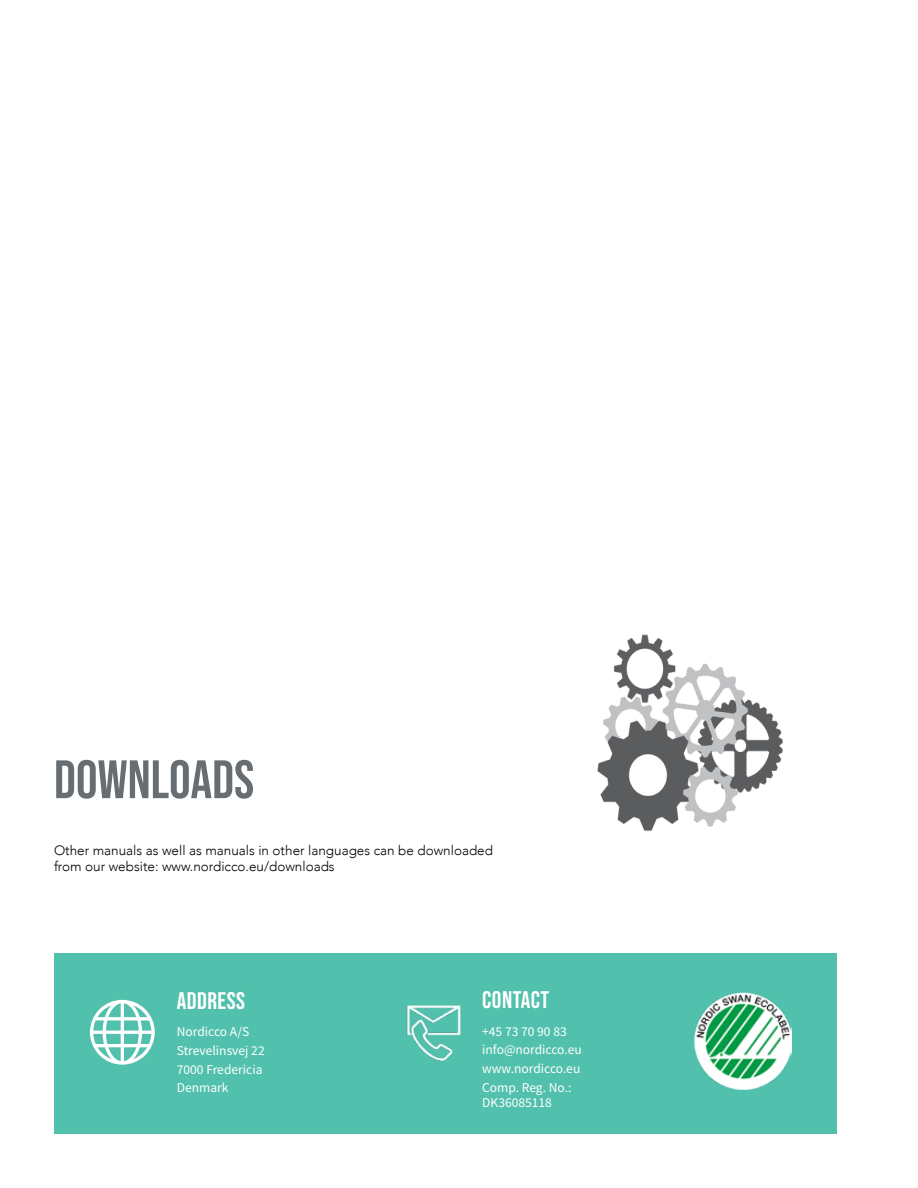
<style>
.page{position:relative;width:918px;height:1188px;background:#fff}
.page>*{position:absolute;margin:0;border:0;box-sizing:border-box;transform-origin:0 0}
.t1{font:54px "Bebas Neue";color:#676d70}
.t2{font:24px "Bebas Neue";letter-spacing:.02em;color:#fff}
.t3{font:13.5px/18.8px "Source Sans Pro";color:#fff}
.t4{font:300 13.5px/16.2px "Avenir";color:#000}
</style>
<div class="page">
<div style="left:54px;top:954px;width:783px;height:180px;background:#51c0ac"></div>
<img style="left:406px;top:1005px;width:55px;height:56px">
<img style="left:694px;top:992px;width:97px;height:98px">
<svg style="left:90px;top:1000px;width:65px;height:65px"></svg>
<img style="left:597px;top:634px;width:186px;height:197px">
<h1 class="t1" style="left:54px;top:749px;width:202px">DOWNLOADS</h1>
<p class="t4" style="left:54px;top:842px;width:441px">Other manuals as well as manuals in other languages can be downloaded from our website: www.nordicco.eu/downloads</p>
<h2 class="t2" style="left:177px;top:987px;width:70px">ADDRESS</h2>
<p class="t3" style="left:177px;top:1022px;width:89px">Nordicco A/S<br>Strevelinsvej 22<br>7000 Fredericia<br>Denmark</p>
<h2 class="t2" style="left:482px;top:986px;width:69px">CONTACT</h2>
<p class="t3" style="left:482px;top:1022px;width:101px">+45 73 70 90 83 info@nordicco.eu www.nordicco.eu<br>Comp. Reg. No.:</p>
<p class="t3" style="left:482px;top:1093px;width:71px">DK36085118</p>
</div>
